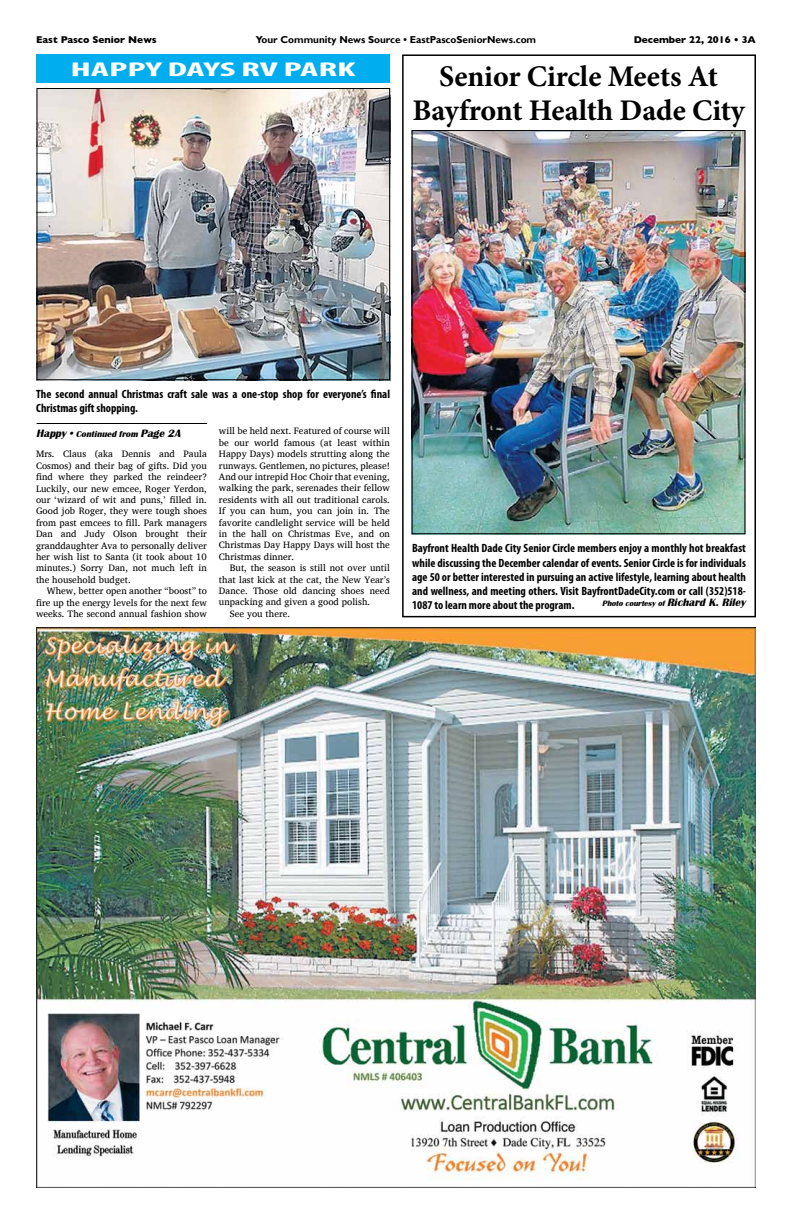
<style>
.page{position:relative;width:792px;height:1224px;background:#fff}
.page>*{position:absolute;margin:0;border:0;box-sizing:border-box;transform-origin:0 0}
.t1{font:700 30px/34px "Minion Pro";letter-spacing:-.005em;color:#000;text-align:center}
.t2{font:700 condensed 20px "Myriad Pro";color:#fff;scale:2 1}
.t3{font:700 condensed 12px/14px "Myriad Pro";color:#000}
.t4{font:700 10px "Gill Sans";color:#000}
.t5{font:700 10px "Gill Sans";color:#000}
.t6{font:9.5px/11.4px "Charis SIL";letter-spacing:.005em;color:#000;text-align:justify}
.t7{font:italic 700 9px "Britannic";color:#000}
.t8{font:italic 700 8px "Britannic";color:#000}
.s1{font-size:11px}
</style>
<div class="page">
<img style="left:36px;top:627px;width:720px;height:561px">
<img style="left:38px;top:90px;width:350px;height:288px">
<div style="left:36px;top:88px;width:354px;height:292px;border:1px solid #000"></div>
<div style="left:36px;top:54px;width:354px;height:29px;background:#00aeef"></div>
<hr style="left:37px;top:423px;width:170px;height:1px;background:#000">
<div style="left:402px;top:54px;width:354px;height:563px;border:2px solid #000"></div>
<img style="left:414px;top:132px;width:329px;height:400px">
<div style="left:412px;top:130px;width:333px;height:404px;border:1px solid #000"></div>
<p class="t5" style="left:36px;top:34px;width:122px">East Pasco Senior News</p>
<p class="t4" style="left:256px;top:34px;width:282px">Your Community News Source • EastPascoSeniorNews.com</p>
<p class="t5" style="left:634px;top:34px;width:124px">December 22, 2016 • 3A</p>
<h2 class="t2" style="left:70px;top:57px;width:144px">HAPPY DAYS RV PARK</h2>
<h1 class="t1" style="left:412px;top:59px;width:334px">Senior Circle Meets At<br>Bayfront Health Dade City</h1>
<p class="t3" style="left:36px;top:386px;width:355px">The second annual Christmas craft sale was a one-stop shop for everyone’s final<br>Christmas gift shopping.</p>
<p class="t7" style="left:36px;top:429px;width:148px"><span class="s1">Happy •</span> Continued from <span class="s1">Page 2A</span></p>
<p class="t6" style="left:36px;top:449px;width:173px">Mrs. Claus (aka Dennis and Paula Cosmos) and their bag of gifts. Did you find where they parked the reindeer?<br>Luckily, our new emcee, Roger Yerdon, our ‘wizard of wit and puns,’ filled in.<br>Good job Roger, they were tough shoes from past emcees to fill. Park managers Dan and Judy Olson brought their granddaughter Ava to personally deliver her wish list to Santa (it took about 10 minutes.) Sorry Dan, not much left in the household budget.</p>
<p class="t6" style="left:36px;top:585px;width:172px;text-indent:11px">Whew, better open another “boost” to fire up the energy levels for the next few weeks. The second annual fashion show</p>
<p class="t6" style="left:219px;top:425px;width:173px">will be held next. Featured of course will be our world famous (at least within Happy Days) models strutting along the runways. Gentlemen, no pictures, please!<br>And our intrepid Hoc Choir that evening, walking the park, serenades their fellow residents with all out traditional carols.<br>If you can hum, you can join in. The favorite candlelight service will be held in the hall on Christmas Eve, and on Christmas Day Happy Days will host the Christmas dinner.</p>
<p class="t6" style="left:230px;top:562px;width:162px">But, the season is still not over until</p>
<p class="t6" style="left:219px;top:574px;width:172px">that last kick at the cat, the New Year’s</p>
<p class="t6" style="left:219px;top:585px;width:172px">Dance. Those old dancing shoes need</p>
<p class="t6" style="left:219px;top:596px;width:153px">unpacking and given a good polish.</p>
<p class="t6" style="left:230px;top:608px;width:62px">See you there.</p>
<p class="t3" style="left:412px;top:541px;width:335px;text-align:justify">Bayfront Health Dade City Senior Circle members enjoy a monthly hot breakfast while discussing the December calendar of events. Senior Circle is for individuals age 50 or better interested in pursuing an active lifestyle, learning about health and wellness, and meeting others. Visit BayfrontDadeCity.com or call (352)518- 1087 to learn more about the program.</p>
<p class="t8" style="left:602px;top:599px;width:145px">Photo courtesy of<span class="s1">Richard K.Riley</span></p>
</div>
